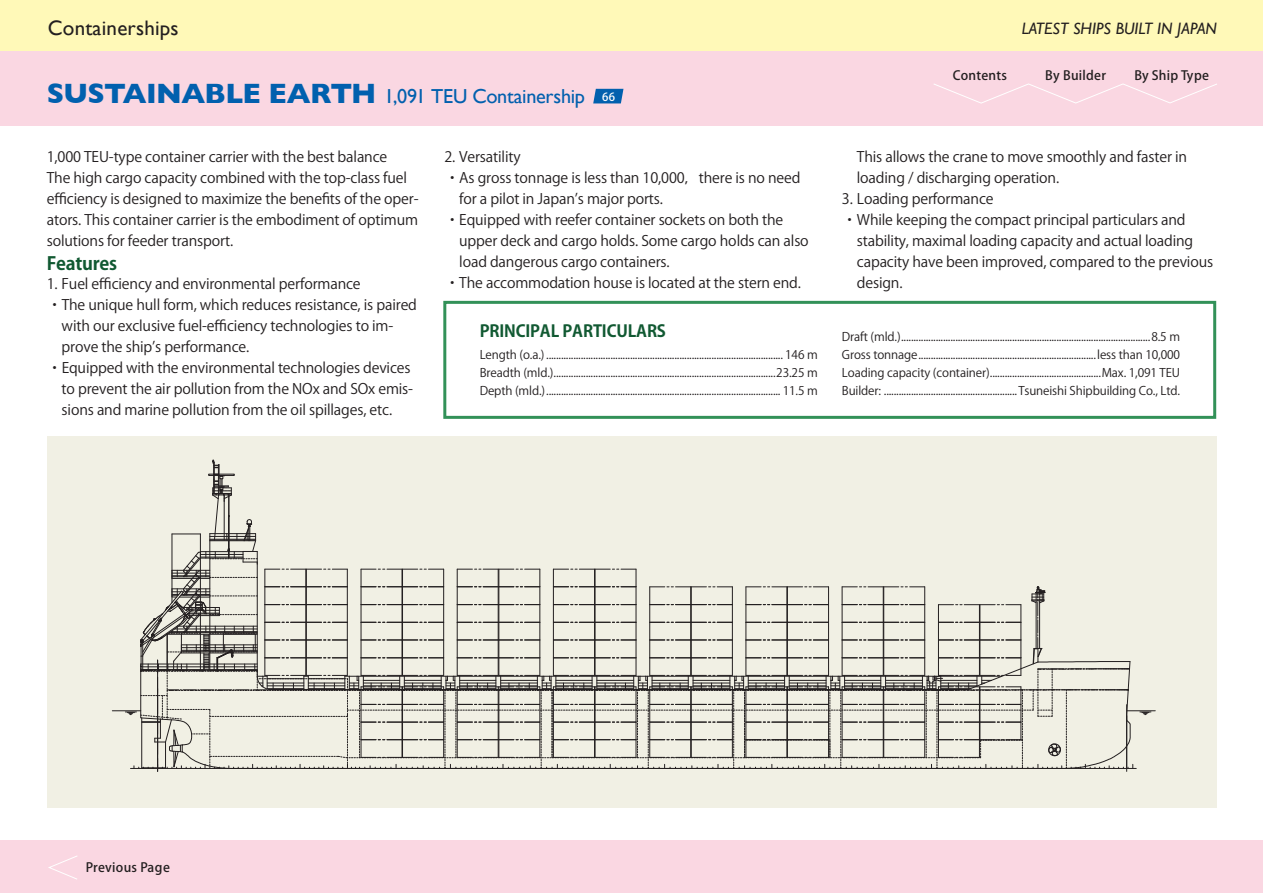
<style>
.page{position:relative;width:1263px;height:893px;background:#fff}
.page>*{position:absolute;margin:0;border:0;box-sizing:border-box;transform-origin:0 0}
.船名-小{font:700 28.5px "Gill Sans";letter-spacing:-.02em;color:#0160ae}
.Page_title{font:21px "Gill Sans";letter-spacing:.01em;color:#231f20}
.船名-小-2{font:20.25px "Gill Sans";letter-spacing:-.015em;color:#0160ae}
.Features_本文{font:700 18px "Koz Go Pr 6 N";letter-spacing:-.015em;color:#115932}
.Latest{font:italic 16.5px "Gill Sans";color:#231f20}
.Particular_タイトル{font:700 16.5px "Koz Go Pr 6 N";letter-spacing:-.01em;color:#115932}
.Features_の後ろ_本文{font:14.4px/21px "Koz Go Pr 6 N";letter-spacing:-.01em;color:#231f20}
.Features_本文-2{font:14.4px "Koz Go Pr 6 N";letter-spacing:-.01em;color:#231f20}
.t1{font:500 12.75px "Koz Go Pr 6 N";letter-spacing:.02em;color:#231f20}
.Particulars_表組本文{font:11.85px "Koz Go Pr 6 N";letter-spacing:-.01em;color:#231f20}
.Ship_namber{font:500 11.25px "Koz Go Pr 6 N";color:#fff}
</style>
<div class="page">
<div style="left:47px;top:437px;width:1169px;height:371px;background:#f1f0e4"></div>
<div style="left:0;top:0;width:1263px;height:51px;background:#fff9b8"></div>
<div style="left:1px;top:51px;width:1262px;height:74px;background:#fad7e2"></div>
<div style="left:0;top:840px;width:1263px;height:53px;background:#fad7e2"></div>
<svg style="left:48px;top:855px;width:29px;height:25px"></svg>
<svg style="left:593px;top:89px;width:30px;height:14px"></svg>
<svg style="left:934px;top:83px;width:283px;height:21px"></svg>
<div style="left:443px;top:301px;width:773px;height:118px;border:3px solid #329158"></div>
<svg style="left:112px;top:460px;width:1043px;height:311px"></svg>
<p class="Page_title" style="left:48px;top:15px;width:132px">Containerships</p>
<p class="船名-小" style="left:47px;top:71px;width:331px">SUSTAINABLE EARTH</p>
<p class="船名-小-2" style="left:384px;top:84px;width:202px">1,091 TEU Containership</p>
<p class="Ship_namber" style="left:602px;top:90px;width:14px">66</p>
<p class="Features_本文-2" style="left:47px;top:148px;width:342px">1,000 TEU-type container carrier with the best balance</p>
<p class="Features_本文-2" style="left:47px;top:169px;width:362px">The high cargo capacity combined with the top-class fuel</p>
<p class="Features_本文-2" style="left:47px;top:211px;width:373px">ators. This container carrier is the embodiment of optimum</p>
<p class="Features_本文-2" style="left:47px;top:190px;width:373px">efficiency is designed to maximize the benefits of the oper-</p>
<p class="Features_本文-2" style="left:47px;top:232px;width:188px">solutions for feeder transport.</p>
<p class="Features_本文" style="left:47px;top:253px;width:72px">Features</p>
<p class="Features_の後ろ_本文" style="left:47px;top:274px;width:315px">1. Fuel efficiency and environmental performance</p>
<p class="Features_の後ろ_本文" style="left:47px;top:295px;width:371px">・The unique hull form, which reduces resistance is, paired</p>
<p class="Features_の後ろ_本文" style="left:62px;top:337px;width:189px">prove the ship s’ performance.</p>
<p class="Features_の後ろ_本文" style="left:62px;top:316px;width:333px">with our exclusive fuel-efficiency technologies to im-</p>
<p class="Features_の後ろ_本文" style="left:47px;top:358px;width:365px">・Equipped with the environmental technologies devices</p>
<p class="Features_の後ろ_本文" style="left:62px;top:400px;width:332px">sions and marine pollution from the oil spillages, etc.</p>
<p class="Features_の後ろ_本文" style="left:62px;top:379px;width:353px">to prevent the air pollution from the NOx and SOx emis-</p>
<p class="Features_の後ろ_本文" style="left:444px;top:146px;width:78px">2. Versatility</p>
<p class="Features_の後ろ_本文" style="left:459px;top:167px;width:343px;text-indent:-14px">・As gross tonnage is less than 10,000，there is no need for a pilot in Japan s’ major ports.</p>
<p class="Features_の後ろ_本文" style="left:459px;top:209px;width:351px;text-indent:-14px">・Equipped with reefer container sockets on both the upper deck and cargo holds. Some cargo holds can also load dangerous cargo containers.</p>
<p class="Features_の後ろ_本文" style="left:445px;top:272px;width:357px">・The accommodation house is located at the stern end.</p>
<p class="Particular_タイトル" style="left:480px;top:322px;width:188px">PRINCIPAL PARTICULARS</p>
<p class="Particulars_表組本文" style="left:480px;top:347px;width:340px">Length ) .a.o( ................................................................................................ 146 m</p>
<p class="Particulars_表組本文" style="left:480px;top:365px;width:340px">Breadth (mld ). ..........................................................................................23.25 m</p>
<p class="Particulars_表組本文" style="left:480px;top:383px;width:340px">Depth (mld ). ............................................................................................... 11.5 m</p>
<p class="t1" style="left:953px;top:69px;width:56px">Contents</p>
<p class="Latest" style="left:1022px;top:19px;width:197px">LATEST SHIPS BUILT IN JAPAN</p>
<p class="t1" style="left:1045px;top:69px;width:62px">By Builder</p>
<p class="t1" style="left:1134px;top:69px;width:76px">By Ship Type</p>
<p class="Features_の後ろ_本文" style="left:857px;top:146px;width:332px">This allows the crane to move smoothly and faster in loading / discharging operation.</p>
<p class="Features_の後ろ_本文" style="left:842px;top:188px;width:153px">3. Loading performance</p>
<p class="Features_の後ろ_本文" style="left:857px;top:209px;width:358px;text-indent:-14px">・While keeping the compact principal particulars and stability, maximal loading capacity and actual loading capacity have been improved, compared to the previous design.</p>
<p class="Particulars_表組本文" style="left:842px;top:330px;width:340px">Draft (mld ). .....................................................................................................8.5 m</p>
<p class="Particulars_表組本文" style="left:842px;top:348px;width:340px">Gross tonnage........................................................................less than 10,000</p>
<p class="Particulars_表組本文" style="left:842px;top:366px;width:340px">Loading capacity (container).............................................Max. 1,091 TEU</p>
<p class="Particulars_表組本文" style="left:842px;top:384px;width:340px">Builder: ......................................................Tsuneishi Shipbuilding Co., Ltd.</p>
<p class="t1" style="left:86px;top:860px;width:86px">Previous Page</p>
</div>
